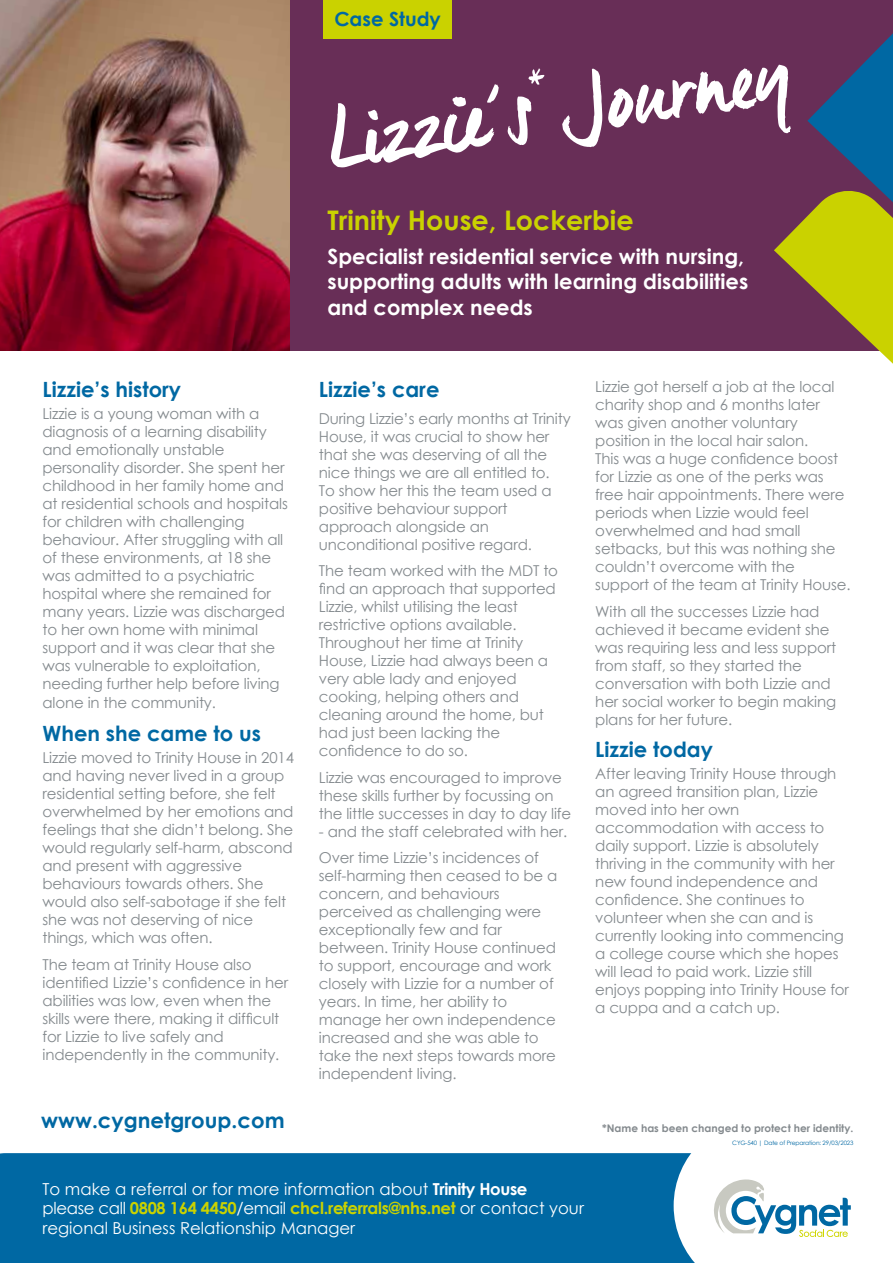
<style>
.page{position:relative;width:893px;height:1263px;background:#fff}
.page>*{position:absolute;margin:0;border:0;box-sizing:border-box;transform-origin:0 0}
.t1{font:90.6px "Manus";color:#fff}
.t2{font:700 27px "Century Gothic";color:#cad200}
.t3{font:700 21.15px "Century Gothic";color:#0068a3}
.t4{font:700 21px/25.5px "Century Gothic";color:#fff}
.t5{font:700 21px "Century Gothic";color:#0068a3}
.t6{font:700 19.5px "Century Gothic";color:#0068a3}
.t7{font:16.5px/19.5px "Century Gothic";color:#fff}
.t8{font:15px/18px "Century Gothic";letter-spacing:-.01em;color:#848a8e}
.t9{font:700 10.5px "Century Gothic";color:#848a8e}
.t10{font:6px "Century Gothic";letter-spacing:-.02em;color:#0068a3}
.s1{font-weight:700}
.s2{font-weight:700;color:#cad200}
</style>
<div class="page">
<div style="left:0;top:1153px;width:674px;height:110px;background:#0068a3"></div>
<img style="left:0;top:0;width:291px;height:351px">
<div style="left:291px;top:0;width:602px;height:351px;background:#682e57"></div>
<div style="left:323px;top:0;width:129px;height:38px;background:#cad200"></div>
<svg style="left:774px;top:33px;width:119px;height:331px"></svg>
<svg style="left:674px;top:1153px;width:177px;height:110px"></svg>
<h3 class="t6" style="left:334px;top:4px;width:108px">Case Study</h3>
<h1 class="t1" style="left:321px;top:84px;width:468px;rotate:-8deg">Lizzie ’s<sup>*</sup> Journey</h1>
<h3 class="t5" style="left:43px;top:373px;width:140px">Lizzie’s history</h3>
<p class="t8" style="left:43px;top:404px;width:247px">Lizzie is a young woman with a diagnosis of a learning disability and emotionally unstable personality disorder. She spent her childhood in her family home and at residential schools and hospitals for children with challenging behaviour. After struggling with all of these environments, at 18 she was admitted to a psychiatric hospital where she remained for many years. Lizzie was discharged to her own home with minimal support and it was clear that she was vulnerable to exploitation, needing further help before living</p>
<p class="t8" style="left:43px;top:694px;width:175px">alone in the community.</p>
<h3 class="t5" style="left:43px;top:717px;width:220px">When she came to us</h3>
<p class="t8" style="left:43px;top:748px;width:253px">Lizzie moved to Trinity House in 2014 and having never lived in a group residential setting before, she felt overwhelmed by her emotions and feelings that she didn’t belong. She would regularly self-harm, abscond and present with aggressive behaviours towards others. She would also self-sabotage if she felt she was not deserving of nice things, which was often.</p>
<p class="t8" style="left:43px;top:955px;width:247px">The team at Trinity House also identified Lizzie’s confidence in her abilities was low, even when the skills were there, making it difficult for Lizzie to live safely and independently in the community.</p>
<h3 class="t3" style="left:41px;top:1104px;width:245px">www.cygnetgroup.com</h3>
<h2 class="t2" style="left:327px;top:199px;width:308px">Trinity House, Lockerbie</h2>
<h3 class="t4" style="left:327px;top:242px;width:422px">Specialist residential service with nursing, supporting adults with learning disabilities and complex needs</h3>
<h3 class="t5" style="left:319px;top:373px;width:122px">Lizzie’s care</h3>
<p class="t8" style="left:319px;top:409px;width:253px">During Lizzie’s early months at Trinity<br>House, it was crucial to show her that she was deserving of all the nice things we are all entitled to.<br>To show her this the team used a positive behaviour support approach alongside an unconditional positive regard.</p>
<p class="t8" style="left:319px;top:561px;width:241px">The team worked with the MDT to find an approach that supported<br>Lizzie, whilst utilising the least restrictive options available.<br>Throughout her time at Trinity<br>House, Lizzie had always been a very able lady and enjoyed cooking, helping others and cleaning around the home, but had just been lacking the confidence to do so.</p>
<p class="t8" style="left:319px;top:768px;width:254px">Lizzie was encouraged to improve these skills further by focussing on the little successes in day to day life</p>
<p class="t8" style="left:319px;top:818px;width:250px;line-height:26.5px">- and the staff celebrated with her.<br>Over time Lizzie’s incidences of</p>
<p class="t8" style="left:319px;top:866px;width:240px">self-harming then ceased to be a concern, and behaviours perceived as challenging were exceptionally few and far between. Trinity House continued to support, encourage and work closely with Lizzie for a number of years. In time, her ability to manage her own independence increased and she was able to take the next steps towards more independent living.</p>
<p class="t8" style="left:595px;top:377px;width:257px">Lizzie got herself a job at the local charity shop and 6 months later was given another voluntary position in the local hair salon.<br>This was a huge confidence boost for Lizzie as one of the perks was free hair appointments. There were periods when Lizzie would feel overwhelmed and had small setbacks, but this was nothing she couldn’t overcome with the support of the team at Trinity House.</p>
<p class="t8" style="left:595px;top:602px;width:242px">With all the successes Lizzie had achieved it became evident she was requiring less and less support from staff, so they started the conversation with both Lizzie and her social worker to begin making plans for her future.</p>
<h3 class="t5" style="left:595px;top:733px;width:119px">Lizzie today</h3>
<p class="t8" style="left:595px;top:765px;width:255px">After leaving Trinity House through an agreed transition plan, Lizzie moved into her own accommodation with access to daily support. Lizzie is absolutely thriving in the community with her new found independence and confidence. She continues to volunteer when she can and is currently looking into commencing a college course which she hopes will lead to paid work. Lizzie still enjoys popping into Trinity House for a cuppa and a catch up.</p>
<p class="t9" style="left:602px;top:1120px;width:253px">*Name has been changed to protect her identity.</p>
<p class="t10" style="left:732px;top:1138px;width:123px">CYG-540 | Date of Preparation: 29/03/2023</p>
<p class="t7" style="left:43px;top:1179px;width:543px">To make a referral or for more information about <span class="s1">Trinity House<br></span>please call <span class="s2">0808 164 4450</span>/email <span class="s2">chcl.referrals@nhs.net</span> or contact your regional Business Relationship Manager</p>
</div>
